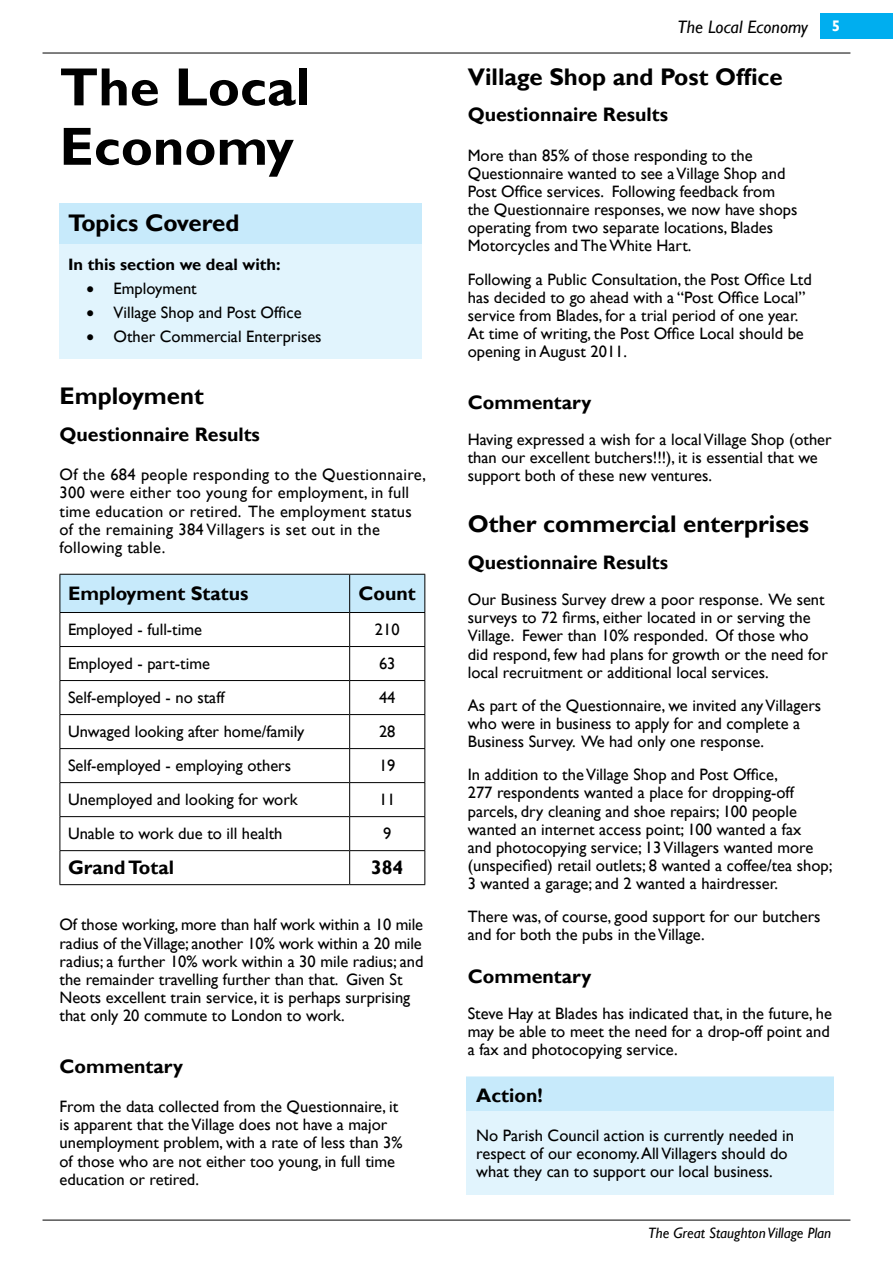
<style>
.page{position:relative;width:893px;height:1263px;background:#fff}
.page>*{position:absolute;margin:0;border:0;box-sizing:border-box;transform-origin:0 0}
.t1{font:700 54px/59.4px "Gill Sans";color:#000}
.t2{font:700 24px "Gill Sans";color:#000}
.t3{font:700 19.5px "Gill Sans";color:#000}
.t4{font:italic 18px "Gill Sans";color:#000}
.t5{font:16.5px/18.1px "Gill Sans";color:#000}
.t6{font:16.5px/18.1px "Gill Sans";letter-spacing:.02em;color:#000}
.t7{font:700 16.5px "Gill Sans";color:#000}
.t8{font:700 15.3px "Gill Sans";color:#fff}
.t9{font:italic 15px "Gill Sans";color:#000}
</style>
<div class="page">
<hr style="left:43px;top:53px;width:807px;height:1px;background:#000">
<hr style="left:43px;top:1220px;width:807px;height:1px;background:#000">
<div style="left:466px;top:1077px;width:367px;height:118px;background:#e1f4fd"></div>
<div style="left:60px;top:207px;width:362px;height:152px;background:#e1f4fd"></div>
<div style="left:60px;top:203px;width:362px;height:40px;background:#c7eafb"></div>
<div style="left:466px;top:1078px;width:367px;height:33px;background:#c7eafb"></div>
<div style="left:61px;top:575px;width:363px;height:37px;background:#c7eafb"></div>
<hr style="left:60px;top:574px;width:290px;height:1px;background:#000">
<hr style="left:60px;top:575px;width:1px;height:37px;background:#000">
<hr style="left:350px;top:574px;width:75px;height:1px;background:#000">
<hr style="left:349px;top:575px;width:1px;height:37px;background:#000">
<hr style="left:424px;top:575px;width:1px;height:37px;background:#000">
<hr style="left:60px;top:612px;width:290px;height:1px;background:#000">
<hr style="left:60px;top:613px;width:1px;height:33px;background:#000">
<hr style="left:350px;top:612px;width:75px;height:1px;background:#000">
<hr style="left:349px;top:613px;width:1px;height:33px;background:#000">
<hr style="left:424px;top:613px;width:1px;height:33px;background:#000">
<hr style="left:60px;top:646px;width:290px;height:1px;background:#000">
<hr style="left:60px;top:647px;width:1px;height:33px;background:#000">
<hr style="left:350px;top:646px;width:75px;height:1px;background:#000">
<hr style="left:349px;top:647px;width:1px;height:33px;background:#000">
<hr style="left:424px;top:647px;width:1px;height:33px;background:#000">
<hr style="left:60px;top:680px;width:290px;height:1px;background:#000">
<hr style="left:60px;top:681px;width:1px;height:33px;background:#000">
<hr style="left:350px;top:680px;width:75px;height:1px;background:#000">
<hr style="left:349px;top:681px;width:1px;height:33px;background:#000">
<hr style="left:424px;top:681px;width:1px;height:33px;background:#000">
<hr style="left:60px;top:714px;width:290px;height:1px;background:#000">
<hr style="left:60px;top:715px;width:1px;height:33px;background:#000">
<hr style="left:350px;top:714px;width:75px;height:1px;background:#000">
<hr style="left:349px;top:715px;width:1px;height:33px;background:#000">
<hr style="left:424px;top:715px;width:1px;height:33px;background:#000">
<hr style="left:60px;top:748px;width:290px;height:1px;background:#000">
<hr style="left:60px;top:749px;width:1px;height:33px;background:#000">
<hr style="left:350px;top:748px;width:75px;height:1px;background:#000">
<hr style="left:349px;top:749px;width:1px;height:33px;background:#000">
<hr style="left:424px;top:749px;width:1px;height:33px;background:#000">
<hr style="left:60px;top:782px;width:290px;height:1px;background:#000">
<hr style="left:60px;top:783px;width:1px;height:33px;background:#000">
<hr style="left:350px;top:782px;width:75px;height:1px;background:#000">
<hr style="left:349px;top:783px;width:1px;height:33px;background:#000">
<hr style="left:424px;top:783px;width:1px;height:33px;background:#000">
<hr style="left:60px;top:816px;width:290px;height:1px;background:#000">
<hr style="left:60px;top:817px;width:1px;height:33px;background:#000">
<hr style="left:350px;top:816px;width:75px;height:1px;background:#000">
<hr style="left:349px;top:817px;width:1px;height:33px;background:#000">
<hr style="left:424px;top:817px;width:1px;height:33px;background:#000">
<hr style="left:60px;top:850px;width:290px;height:1px;background:#000">
<hr style="left:60px;top:851px;width:1px;height:33px;background:#000">
<hr style="left:350px;top:850px;width:75px;height:1px;background:#000">
<hr style="left:349px;top:851px;width:1px;height:33px;background:#000">
<hr style="left:424px;top:851px;width:1px;height:33px;background:#000">
<hr style="left:60px;top:884px;width:290px;height:1px;background:#000">
<hr style="left:350px;top:884px;width:75px;height:1px;background:#000">
<div style="left:821px;top:14px;width:72px;height:25px;background:#00aeef"></div>
<h1 class="t1" style="left:60px;top:59px;width:252px">The Local<br>Economy</h1>
<h2 class="t2" style="left:68px;top:208px;width:173px">Topics Covered</h2>
<p class="t7" style="left:68px;top:254px;width:214px">In this section we deal with:</p>
<p class="t5" style="left:87px;top:279px;width:112px">• Employment</p>
<p class="t5" style="left:87px;top:303px;width:217px">• Village Shop and Post Office</p>
<p class="t5" style="left:87px;top:327px;width:237px">• Other Commercial Enterprises</p>
<h2 class="t2" style="left:60px;top:382px;width:146px">Employment</h2>
<p class="t3" style="left:60px;top:422px;width:202px">Questionnaire Results</p>
<p class="t6" style="left:60px;top:466px;width:368px">Of the 684 people responding to the Questionnaire, 300 were either too young for employment, in full time education or retired. The employment status of the remaining 384 Villagers is set out in the following table.</p>
<p class="t3" style="left:68px;top:582px;width:182px">Employment Status</p>
<p class="t3" style="left:359px;top:582px;width:59px">Count</p>
<p class="t5" style="left:68px;top:621px;width:135px">Employed - full-time</p>
<p class="t5" style="left:375px;top:621px;width:26px">210</p>
<p class="t5" style="left:68px;top:655px;width:144px">Employed - part-time</p>
<p class="t5" style="left:379px;top:655px;width:18px">63</p>
<p class="t5" style="left:68px;top:689px;width:158px">Self-employed - no staff</p>
<p class="t5" style="left:379px;top:689px;width:18px">44</p>
<p class="t5" style="left:68px;top:723px;width:238px">Unwaged looking after home/family</p>
<p class="t5" style="left:379px;top:723px;width:18px">28</p>
<p class="t5" style="left:68px;top:757px;width:225px">Self-employed - employing others</p>
<p class="t5" style="left:379px;top:757px;width:18px">19</p>
<p class="t5" style="left:68px;top:791px;width:231px">Unemployed and looking for work</p>
<p class="t5" style="left:379px;top:791px;width:18px">11</p>
<p class="t5" style="left:68px;top:825px;width:216px">Unable to work due to ill health</p>
<p class="t5" style="left:383px;top:825px;width:10px">9</p>
<p class="t3" style="left:68px;top:856px;width:108px">Grand Total</p>
<p class="t3" style="left:371px;top:856px;width:34px">384</p>
<p class="t5" style="left:60px;top:916px;width:365px">Of those working, more than half work within a 10 mile radius of the Village; another 10% work within a 20 mile radius; a further 10% work within a 30 mile radius; and the remainder travelling further than that. Given St Neots excellent train service, it is perhaps surprising that only 20 commute to London to work.</p>
<p class="t3" style="left:60px;top:1054px;width:125px">Commentary</p>
<p class="t5" style="left:60px;top:1098px;width:345px">From the data collected from the Questionnaire, it is apparent that the Village does not have a major unemployment problem, with a rate of less than 3% of those who are not either too young, in full time education or retired.</p>
<p class="t4" style="left:678px;top:16px;width:132px">The Local Economy</p>
<p class="t8" style="left:832px;top:17px;width:10px">5</p>
<h2 class="t2" style="left:468px;top:62px;width:317px">Village Shop and Post Office</h2>
<p class="t3" style="left:468px;top:103px;width:202px">Questionnaire Results</p>
<p class="t5" style="left:468px;top:146px;width:331px">More than 85% of those responding to the Questionnaire wanted to see a Village Shop and Post Office services. Following feedback from the Questionnaire responses, we now have shops operating from two separate locations, Blades Motorcycles and The White Hart.</p>
<p class="t5" style="left:468px;top:270px;width:345px">Following a Public Consultation, the Post Office Ltd has decided to go ahead with a “Post Office Local” service from Blades, for a trial period of one year.<br>At time of writing, the Post Office Local should be opening in August 2011.</p>
<p class="t3" style="left:468px;top:390px;width:125px">Commentary</p>
<p class="t5" style="left:468px;top:431px;width:365px">Having expressed a wish for a local Village Shop (other than our excellent butchers!!!), it is essential that we support both of these new ventures.</p>
<h2 class="t2" style="left:468px;top:510px;width:343px">Other commercial enterprises</h2>
<p class="t3" style="left:468px;top:550px;width:202px">Questionnaire Results</p>
<p class="t5" style="left:468px;top:591px;width:362px">Our Business Survey drew a poor response. We sent surveys to 72 firms, either located in or serving the Village. Fewer than 10% responded. Of those who did respond, few had plans for growth or the need for local recruitment or additional local services.</p>
<p class="t5" style="left:468px;top:696px;width:355px">As part of the Questionnaire, we invited any Villagers who were in business to apply for and complete a<br>Business Survey. We had only one response.</p>
<p class="t5" style="left:468px;top:766px;width:366px">In addition to the Village Shop and Post Office,<br>277 respondents wanted a place for dropping-off parcels, dry cleaning and shoe repairs; 100 people wanted an internet access point; 100 wanted a fax<br>and photocopying service; 13 Villagers wanted more (unspecified) retail outlets; 8 wanted a coffee/tea shop; 3 wanted a garage; and 2 wanted a hairdresser.</p>
<p class="t5" style="left:468px;top:908px;width:354px">There was, of course, good support for our butchers and for both the pubs in the Village.</p>
<p class="t3" style="left:468px;top:964px;width:125px">Commentary</p>
<p class="t5" style="left:468px;top:1004px;width:366px">Steve Hay at Blades has indicated that, in the future, he may be able to meet the need for a drop-off point and a fax and photocopying service.</p>
<p class="t3" style="left:476px;top:1083px;width:68px">Action!</p>
<p class="t5" style="left:476px;top:1126px;width:319px">No Parish Council action is currently needed in respect of our economy. All Villagers should do what they can to support our local business.</p>
<p class="t9" style="left:648px;top:1224px;width:185px">The Great Staughton Village Plan</p>
</div>
